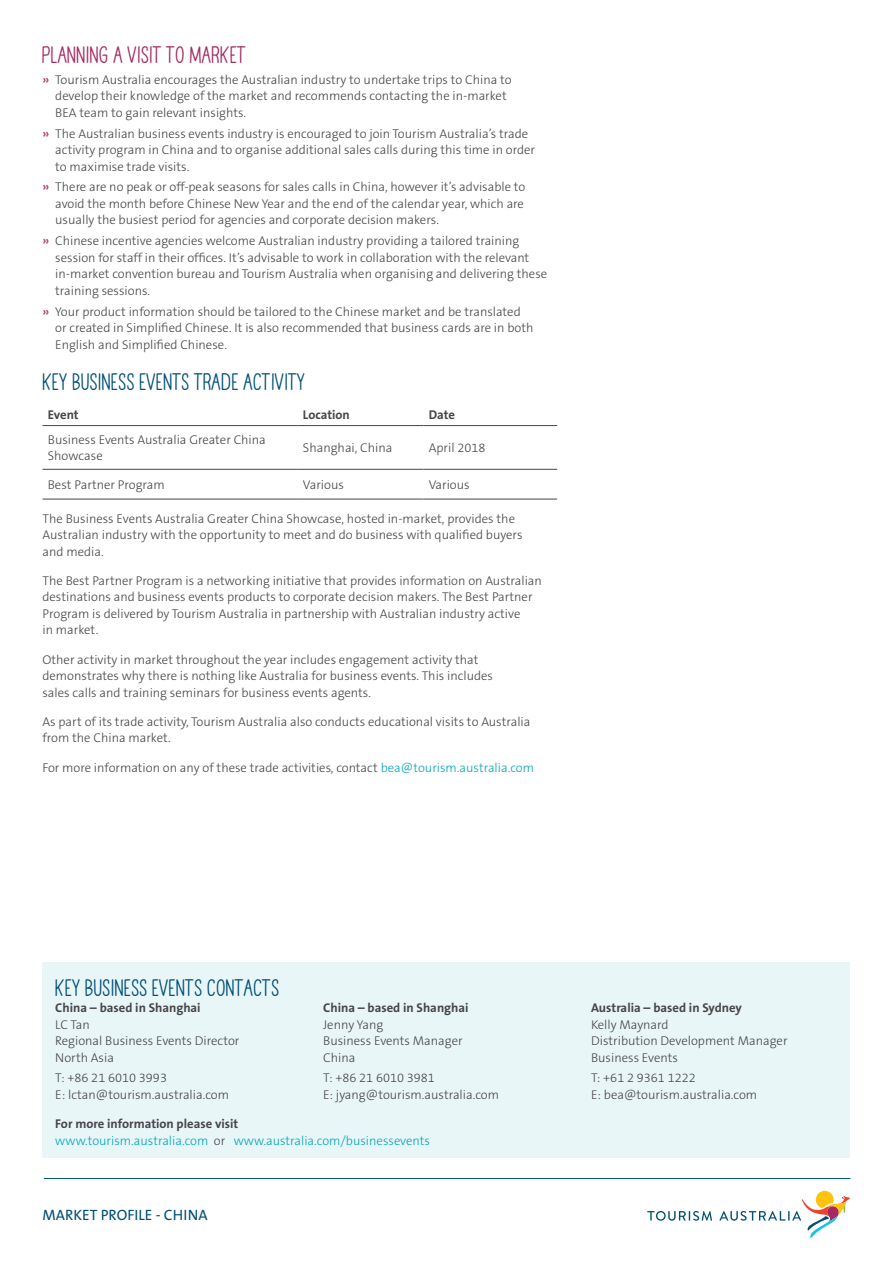
<style>
.page{position:relative;width:893px;height:1263px;background:#fff}
.page>*{position:absolute;margin:0;border:0;box-sizing:border-box;transform-origin:0 0}
.t1{font:700 21px "TAHAVEANICEDAY Basic";color:#004f76}
.t2{font:700 21px "TAHAVEANICEDAY Basic";color:#a52960}
.t3{font:15px "The Sans B5 Plain";color:#004f76}
.t4{font:300 12.75px/16.5px "The Sans B3";color:#464547}
.t5{font:700 12.75px "The Sans B7";color:#464547}
.t6{font:300 12.75px "The Sans B3";color:#00a8b7}
.s1{font-family:"The Sans B7";font-weight:700;color:#ae456b}
.s2{color:#00a8b7}
.s3{color:#464547}
</style>
<div class="page">
<svg style="left:647px;top:1211px;width:65px;height:10px"></svg>
<svg style="left:719px;top:1190px;width:131px;height:48px"></svg>
<hr style="left:44px;top:1178px;width:806px;height:1px;background:#004f76">
<div style="left:43px;top:962px;width:807px;height:195px;background:#e9f6f7"></div>
<hr style="left:43px;top:425px;width:255px;height:1px;background:#464547">
<hr style="left:298px;top:425px;width:125px;height:1px;background:#464547">
<hr style="left:423px;top:425px;width:134px;height:1px;background:#464547">
<hr style="left:43px;top:469px;width:255px;height:1px;background:#464547">
<hr style="left:298px;top:469px;width:125px;height:1px;background:#464547">
<hr style="left:423px;top:469px;width:134px;height:1px;background:#464547">
<hr style="left:43px;top:499px;width:255px;height:1px;background:#464547">
<hr style="left:298px;top:499px;width:125px;height:1px;background:#464547">
<hr style="left:423px;top:499px;width:134px;height:1px;background:#464547">
<h1 class="t2" style="left:43px;top:43px;width:206px">PLANNING A VISIT TO MARKET</h1>
<p class="t4" style="left:55px;top:72px;width:458px;text-indent:-13px"><span class="s1">»</span> Tourism Australia encourages the Australian industry to undertake trips to China to develop their knowledge of the market and recommends contacting the in-market<br>BEA team to gain relevant insights.</p>
<p class="t4" style="left:55px;top:126px;width:481px;text-indent:-13px"><span class="s1">»</span> The Australian business events industry is encouraged to join Tourism Australia’s trade activity program in China and to organise additional sales calls during this time in order to maximise trade visits.</p>
<p class="t4" style="left:55px;top:179px;width:472px;text-align:justify;text-indent:-13px"><span class="s1">»</span> There are no peak or off-peak seasons for sales calls in China, however it’s advisable to avoid the month before Chinese New Year and the end of the calendar year, which are usually the busiest period for agencies and corporate decision makers.</p>
<p class="t4" style="left:55px;top:233px;width:493px;text-indent:-13px"><span class="s1">»</span> Chinese incentive agencies welcome Australian industry providing a tailored training session for staff in their offices. It’s advisable to work in collaboration with the relevant in-market convention bureau and Tourism Australia when organising and delivering these training sessions.</p>
<p class="t4" style="left:55px;top:303px;width:480px;text-indent:-13px"><span class="s1">»</span> Your product information should be tailored to the Chinese market and be translated or created in Simplified Chinese. It is also recommended that business cards are in both<br>English and Simplified Chinese.</p>
<h1 class="t1" style="left:43px;top:369px;width:265px">KEY BUSINESS EVENTS TRADE ACTIVITY</h1>
<p class="t5" style="left:48px;top:408px;width:32px">Event</p>
<p class="t5" style="left:303px;top:408px;width:48px">Location</p>
<p class="t5" style="left:429px;top:408px;width:28px">Date</p>
<p class="t4" style="left:48px;top:432px;width:220px">Business Events Australia Greater China<br>Showcase</p>
<p class="t4" style="left:303px;top:440px;width:91px">Shanghai, China</p>
<p class="t4" style="left:429px;top:440px;width:58px">April 2018</p>
<p class="t4" style="left:48px;top:477px;width:118px">Best Partner Program</p>
<p class="t4" style="left:303px;top:477px;width:42px">Various</p>
<p class="t4" style="left:429px;top:477px;width:42px">Various</p>
<p class="t4" style="left:42px;top:510px;width:482px">The Business Events Australia Greater China Showcase, hosted in-market, provides the<br>Australian industry with the opportunity to meet and do business with qualified buyers and media.</p>
<p class="t4" style="left:42px;top:573px;width:501px">The Best Partner Program is a networking initiative that provides information on Australian destinations and business events products to corporate decision makers. The Best Partner Program is delivered by Tourism Australia in partnership with Australian industry active<br>in market.</p>
<p class="t4" style="left:42px;top:651px;width:452px">Other activity in market throughout the year includes engagement activity that demonstrates why there is nothing like Australia for business events. This includes sales calls and training seminars for business events agents.</p>
<p class="t4" style="left:42px;top:714px;width:489px">As part of its trade activity, Tourism Australia also conducts educational visits to Australia from the China market.</p>
<p class="t4" style="left:42px;top:759px;width:493px">For more information on any of these trade activities, contact <span class="s2">bea@tourism.australia.com</span></p>
<h1 class="t1" style="left:55px;top:975px;width:226px">KEY BUSINESS EVENTS CONTACTS</h1>
<p class="t5" style="left:55px;top:1001px;width:147px">China – based in Shanghai</p>
<p class="t4" style="left:55px;top:1016px;width:186px">LC Tan<br>Regional Business Events Director<br>North Asia</p>
<p class="t4" style="left:55px;top:1070px;width:175px">T: +86 21 6010 3993<br>E: lctan@tourism.australia.com</p>
<p class="t5" style="left:323px;top:1001px;width:147px">China – based in Shanghai</p>
<p class="t4" style="left:323px;top:1016px;width:141px">Jenny Yang<br>Business Events Manager<br>China</p>
<p class="t4" style="left:323px;top:1070px;width:177px">T: +86 21 6010 3981<br>E: jyang@tourism.australia.com</p>
<p class="t5" style="left:55px;top:1117px;width:185px">For more information please visit</p>
<p class="t6" style="left:55px;top:1134px;width:376px">www.tourism.australia.com <span class="s3">or</span> www.australia.com/businessevents</p>
<p class="t3" style="left:43px;top:1207px;width:167px">MARKET PROFILE - CHINA</p>
<p class="t5" style="left:591px;top:1001px;width:152px">Australia – based in Sydney</p>
<p class="t4" style="left:591px;top:1016px;width:198px">Kelly Maynard<br>Distribution Development Manager<br>Business Events</p>
<p class="t4" style="left:591px;top:1070px;width:168px">T: +61 2 9361 1222<br>E: bea@tourism.australia.com</p>
</div>
